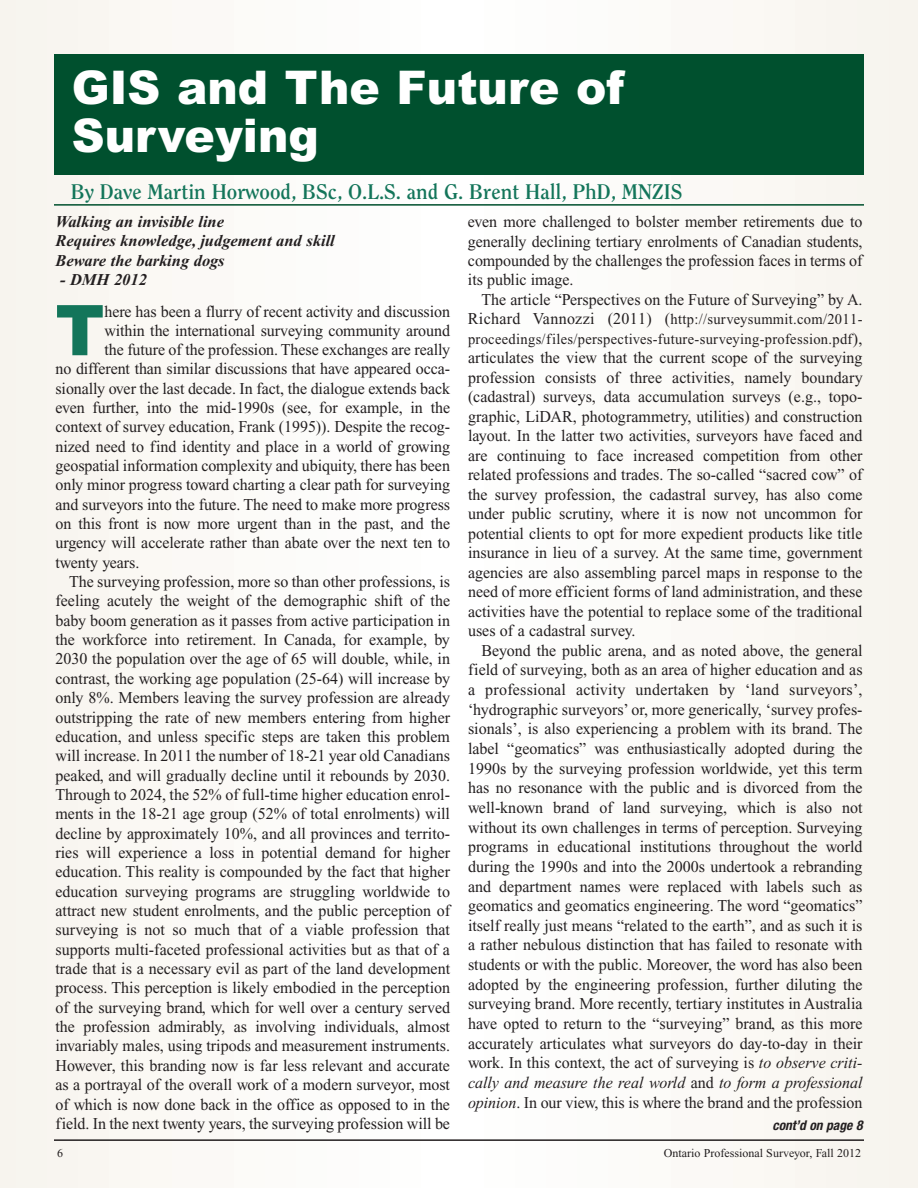
<style>
.page{position:relative;width:918px;height:1188px;background:#f7f4ee}
.page>*{position:absolute;margin:0;border:0;box-sizing:border-box;transform-origin:0 0}
.t1{font:900 70.05px "Arial";color:#13755a}
.t2{font:900 46.5px/48px "Arial";color:#fff}
.t3{font:700 21px "Clearface";color:#13755a}
.t4{font:16.5px/19.6px "Times New Roman";color:#231f20;text-align:justify}
.t5{font:italic 700 16.5px/19.4px "Times New Roman";color:#231f20}
.t6{font:15px/19.5px "Times New Roman";letter-spacing:.02em;color:#231f20}
.t7{font:italic 700 condensed 13.5px "Helvetica Neue";color:#231f20}
.t8{font:12px "Times New Roman";color:#231f20}
.s1{font-size:16.5px}
.s2{font-style:italic}
</style>
<div class="page">
<div style="left:110px;top:0;width:685px;height:1188px;background:#faf8f3"></div>
<div style="left:234px;top:0;width:436px;height:1188px;background:#fcfbf8"></div>
<div style="left:359px;top:0;width:187px;height:1188px;background:#fdfdfc"></div>
<div style="left:54px;top:54px;width:810px;height:120px;background:#00502e"></div>
<hr style="left:54px;top:204px;width:810px;height:2px;background:#00502e">
<hr style="left:54px;top:1139px;width:810px;height:2px;background:#231f20">
<h2 class="t2" style="left:72px;top:64px;width:554px">GIS and The Future of<br>Surveying</h2>
<p class="t3" style="left:71px;top:183px;width:613px">By Dave Martin Horwood, BSc, O.L.S. and G. Brent Hall, PhD, MNZIS</p>
<p class="t5" style="left:56px;top:214px;width:281px">Walking an invisible line<br>Requires knowledge, judgement and skill<br>Beware the barking dogs</p>
<p class="t5" style="left:60px;top:272px;width:88px">- DMH 2012</p>
<h1 class="t1" style="left:56px;top:290px;width:51px">T</h1>
<p class="t4" style="left:104px;top:303px;width:347px">here has been a flurry of recent activity and discussion</p>
<p class="t4" style="left:468px;top:214px;width:396px">even more challenged to bolster member retirements due to generally declining tertiary enrolments of Canadian students, compounded by the challenges the profession faces in terms of its public image.</p>
<p class="t4" style="left:481px;top:291px;width:383px">The article “Perspectives on the Future of Surveying” by A.</p>
<p class="t6" style="left:468px;top:311px;width:396px"><span class="s1">Richard Vannozzi (2011) (</span>http://surveysummit.com/2011- proceedings/files/perspectives-future-surveying-profession.pdf<span class="s1">),</span></p>
<p class="t4" style="left:468px;top:350px;width:396px">articulates the view that the current scope of the surveying profession consists of three activities, namely boundary (cadastral) surveys, data accumulation surveys (e.g., topo&shy;graphic, LiDAR, photogrammetry, utilities) and construction layout. In the latter two activities, surveyors have faced and are continuing to face increased competition from other related professions and trades. The so-called “sacred cow” of the survey profession, the cadastral survey, has also come under public scrutiny, where it is now not uncommon for potential clients to opt for more expedient products like title insurance in lieu of a survey. At the same time, government agencies are also assembling parcel maps in response to the need of more efficient forms of land administration, and these activities have the potential to replace some of the traditional uses of a cadastral survey.</p>
<p class="t4" style="left:468px;top:642px;width:396px;text-indent:14px">Beyond the public arena, and as noted above, the general field of surveying, both as an area of higher education and as a professional activity undertaken by ‘land surveyors’, ‘hydrographic surveyors’ or, more generically, ‘survey profes&shy;sionals’, is also experiencing a problem with its brand. The label “geomatics” was enthusiastically adopted during the 1990s by the surveying profession worldwide, yet this term has no resonance with the public and is divorced from the well-known brand of land surveying, which is also not without its own challenges in terms of perception. Surveying programs in educational institutions throughout the world during the 1990s and into the 2000s undertook a rebranding and department names were replaced with labels such as geomatics and geomatics engineering. The word “geomatics” itself really just means “related to the earth”, and as such it is a rather nebulous distinction that has failed to resonate with students or with the public. Moreover, the word has also been adopted by the engineering profession, further diluting the surveying brand. More recently, tertiary institutes in Australia have opted to return to the “surveying” brand, as this more accurately articulates what surveyors do day-to-day in their work. In this context, the act of surveying is <span class="s2">to observe criti&shy;cally and measure the real world</span> and <span class="s2">to form a professional opinion</span>. In our view, this is where the brand and the profession</p>
<p class="t4" style="left:104px;top:322px;width:347px">within the international surveying community around</p>
<p class="t4" style="left:104px;top:341px;width:347px">the future of the profession. These exchanges are really</p>
<p class="t4" style="left:55px;top:360px;width:396px">no different than similar discussions that have appeared occa-</p>
<p class="t4" style="left:55px;top:380px;width:396px">sionally over the last decade. In fact, the dialogue extends back</p>
<p class="t4" style="left:55px;top:399px;width:396px">even further, into the mid-1990s (see, for example, in the</p>
<p class="t4" style="left:55px;top:419px;width:396px">context of survey education, Frank (1995)). Despite the recog-</p>
<p class="t4" style="left:55px;top:438px;width:396px">nized need to find identity and place in a world of growing</p>
<p class="t4" style="left:55px;top:457px;width:396px">geospatial information complexity and ubiquity, there has been</p>
<p class="t4" style="left:55px;top:477px;width:396px">only minor progress toward charting a clear path for surveying</p>
<p class="t4" style="left:55px;top:496px;width:396px">and surveyors into the future. The need to make more progress</p>
<p class="t4" style="left:55px;top:515px;width:396px">on this front is now more urgent than in the past, and the</p>
<p class="t4" style="left:55px;top:535px;width:396px">urgency will accelerate rather than abate over the next ten to</p>
<p class="t4" style="left:55px;top:554px;width:85px">twenty years.</p>
<p class="t4" style="left:69px;top:573px;width:383px">The surveying profession, more so than other professions, is</p>
<p class="t4" style="left:56px;top:593px;width:396px">feeling acutely the weight of the demographic shift of the</p>
<p class="t4" style="left:56px;top:612px;width:396px">baby boom generation as it passes from active participation in</p>
<p class="t4" style="left:56px;top:631px;width:396px">the workforce into retirement. In Canada, for example, by</p>
<p class="t4" style="left:55px;top:651px;width:396px">2030 the population over the age of 65 will double, while, in</p>
<p class="t4" style="left:55px;top:670px;width:396px">contrast, the working age population (25-64) will increase by</p>
<p class="t4" style="left:55px;top:689px;width:396px">only 8%. Members leaving the survey profession are already</p>
<p class="t4" style="left:55px;top:709px;width:396px">outstripping the rate of new members entering from higher</p>
<p class="t4" style="left:55px;top:728px;width:396px">education, and unless specific steps are taken this problem</p>
<p class="t4" style="left:55px;top:747px;width:396px">will increase. In 2011 the number of 18-21 year old Canadians</p>
<p class="t4" style="left:55px;top:767px;width:396px">peaked, and will gradually decline until it rebounds by 2030.</p>
<p class="t4" style="left:55px;top:786px;width:396px">Through to 2024, the 52% of full-time higher education enrol-</p>
<p class="t4" style="left:55px;top:806px;width:396px">ments in the 18-21 age group (52% of total enrolments) will</p>
<p class="t4" style="left:55px;top:825px;width:396px">decline by approximately 10%, and all provinces and territo-</p>
<p class="t4" style="left:55px;top:844px;width:396px">ries will experience a loss in potential demand for higher</p>
<p class="t4" style="left:55px;top:864px;width:396px">education. This reality is compounded by the fact that higher</p>
<p class="t4" style="left:55px;top:883px;width:396px">education surveying programs are struggling worldwide to</p>
<p class="t4" style="left:55px;top:902px;width:396px">attract new student enrolments, and the public perception of</p>
<p class="t4" style="left:55px;top:922px;width:396px">surveying is not so much that of a viable profession that</p>
<p class="t4" style="left:55px;top:941px;width:396px">supports multi-faceted professional activities but as that of a</p>
<p class="t4" style="left:55px;top:960px;width:396px">trade that is a necessary evil as part of the land development</p>
<p class="t4" style="left:55px;top:980px;width:396px">process. This perception is likely embodied in the perception</p>
<p class="t4" style="left:55px;top:999px;width:396px">of the surveying brand, which for well over a century served</p>
<p class="t4" style="left:55px;top:1018px;width:396px">the profession admirably, as involving individuals, almost</p>
<p class="t4" style="left:55px;top:1038px;width:396px">invariably males, using tripods and measurement instruments.</p>
<p class="t4" style="left:55px;top:1057px;width:396px">However, this branding now is far less relevant and accurate</p>
<p class="t4" style="left:55px;top:1076px;width:396px">as a portrayal of the overall work of a modern surveyor, most</p>
<p class="t4" style="left:55px;top:1096px;width:396px">of which is now done back in the office as opposed to in the</p>
<p class="t4" style="left:55px;top:1115px;width:396px">field. In the next twenty years, the surveying profession will be</p>
<p class="t7" style="left:772px;top:1120px;width:92px">cont’d on page 8</p>
<p class="t8" style="left:57px;top:1148px;width:7px">6</p>
<p class="t8" style="left:664px;top:1148px;width:199px">Ontario Professional Surveyor, Fall 2012</p>
</div>
